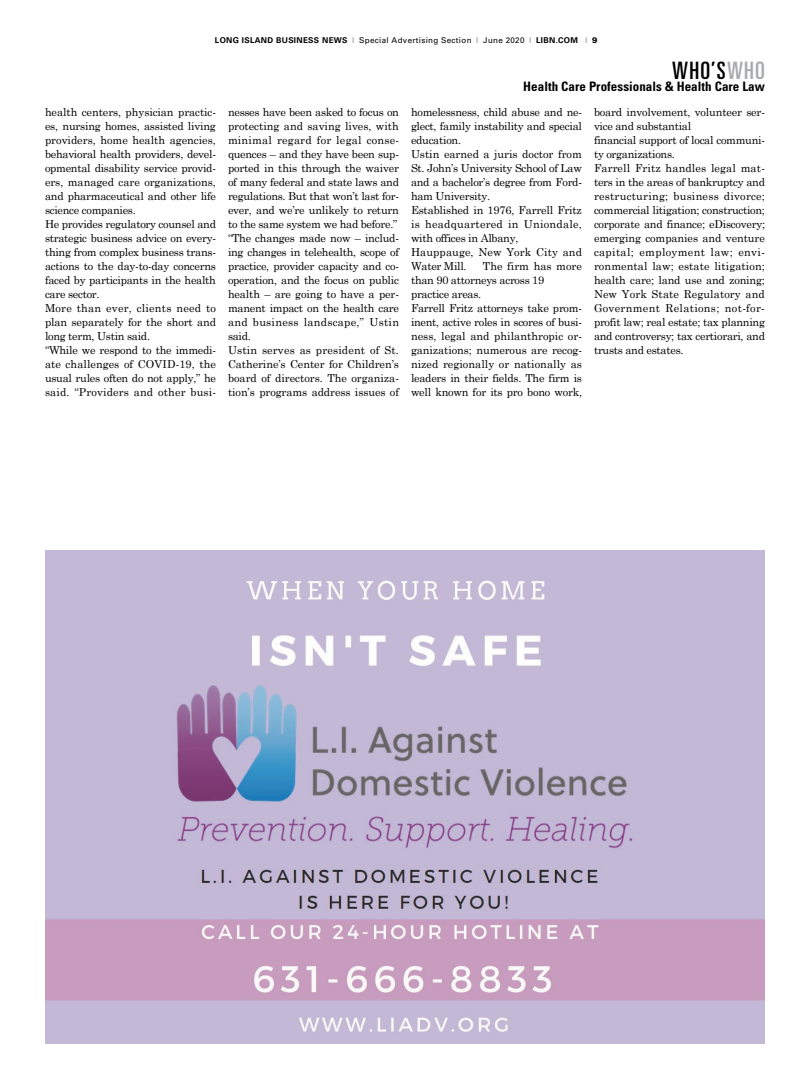
<style>
.page{position:relative;width:810px;height:1080px;background:#fff}
.page>*{position:absolute;margin:0;border:0;box-sizing:border-box;transform-origin:0 0}
.t1{font:ultra-condensed 24px "Univers LT Std";letter-spacing:.05em;color:#000}
.t2{font:700 condensed 13px "Univers LT Std";letter-spacing:.005em;color:#000}
.Body_Copy-Justified{font:11px/14px "Century Schoolbook";letter-spacing:-.025em;color:#000;text-align:justify}
.Body_Copy-Justified-2{font:11px/14px "Century Schoolbook";letter-spacing:.01em;color:#000}
.t3{font:8px "Univers LT Std";letter-spacing:.04em;color:#000}
.s1{font-weight:700}
.s2{font-weight:100;font-stretch:ultra-condensed}
.s3{font-weight:900}
.s4{color:#a7a9ac}
</style>
<div class="page">
<img style="left:104px;top:551px;width:609px;height:493px">
<p class="t3" style="left:215px;top:35px;width:384px"><span class="s1">LONG ISLAND BUSINESS NEWS</span> <span class="s2">I</span> Special Advertising Section <span class="s2">I</span> June 2020 <span class="s2">I</span> <span class="s1">LIBN.COM</span> <span class="s2">I</span> <span class="s3">9</span></p>
<h1 class="t1" style="left:672px;top:57px;width:94px">WHO’S<span class="s4">WHO</span></h1>
<p class="Body_Copy-Justified" style="left:45px;top:104px;width:173px">health centers, physician practic&shy;es, nursing homes, assisted living providers, home health agencies, behavioral health providers, devel&shy;opmental disability service provid&shy;ers, managed care organizations, and pharmaceutical and other life science companies.</p>
<p class="Body_Copy-Justified" style="left:45px;top:216px;width:173px">He provides regulatory counsel and strategic business advice on every&shy;thing from complex business trans&shy;actions to the day-to-day concerns faced by participants in the health care sector.</p>
<p class="Body_Copy-Justified" style="left:45px;top:300px;width:173px">More than ever, clients need to plan separately for the short and long term, Ustin said.</p>
<p class="Body_Copy-Justified" style="left:45px;top:342px;width:173px">“While we respond to the immedi&shy;ate challenges of COVID-19, the usual rules often do not apply,” he said. “Providers and other busi-</p>
<p class="Body_Copy-Justified" style="left:228px;top:104px;width:173px">nesses have been asked to focus on protecting and saving lives, with minimal regard for legal conse&shy;quences – and they have been sup&shy;ported in this through the waiver of many federal and state laws and regulations. But that won’t last for&shy;ever, and we’re unlikely to return to the same system we had before.”</p>
<p class="Body_Copy-Justified" style="left:228px;top:230px;width:173px">“The changes made now – includ&shy;ing changes in telehealth, scope of practice, provider capacity and co&shy;operation, and the focus on public health – are going to have a per&shy;manent impact on the health care and business landscape,” Ustin said.</p>
<p class="Body_Copy-Justified" style="left:228px;top:342px;width:173px">Ustin serves as president of St.<br>Catherine’s Center for Children’s board of directors. The organiza&shy;tion’s programs address issues of</p>
<p class="t2" style="left:523px;top:78px;width:243px">Health Care Professionals &amp; Health Care Law</p>
<p class="Body_Copy-Justified" style="left:411px;top:104px;width:172px">homelessness, child abuse and ne&shy;glect, family instability and special education.</p>
<p class="Body_Copy-Justified" style="left:411px;top:146px;width:173px">Ustin earned a juris doctor from St. John’s University School of Law and a bachelor’s degree from Ford&shy;ham University.</p>
<p class="Body_Copy-Justified" style="left:411px;top:202px;width:172px">Established in 1976, Farrell Fritz is headquartered in Uniondale, with offices in Albany,</p>
<p class="Body_Copy-Justified-2" style="left:411px;top:244px;width:173px">Hauppauge, New York City and<br>Water Mill.</p>
<p class="Body_Copy-Justified" style="left:411px;top:258px;width:173px;text-indent:72px">The firm has more than 90 attorneys across 19</p>
<p class="Body_Copy-Justified" style="left:411px;top:286px;width:72px">practice areas.</p>
<p class="Body_Copy-Justified" style="left:411px;top:300px;width:173px">Farrell Fritz attorneys take prom&shy;inent, active roles in scores of busi&shy;ness, legal and philanthropic or&shy;ganizations; numerous are recog&shy;nized regionally or nationally as leaders in their fields. The firm is well known for its pro bono work,</p>
<p class="Body_Copy-Justified" style="left:594px;top:104px;width:172px">board involvement, volunteer ser&shy;vice and substantial</p>
<p class="Body_Copy-Justified" style="left:594px;top:132px;width:172px">financial support of local communi&shy;ty organizations.</p>
<p class="Body_Copy-Justified" style="left:594px;top:160px;width:173px">Farrell Fritz handles legal mat&shy;ters in the areas of bankruptcy and restructuring; business divorce; commercial litigation; construction; corporate and finance; eDiscovery; emerging companies and venture capital; employment law; envi&shy;ronmental law; estate litigation; health care; land use and zoning; New York State Regulatory and Government Relations; not-for&shy;profit law; real estate; tax planning and controversy; tax certiorari, and trusts and estates.</p>
</div>
